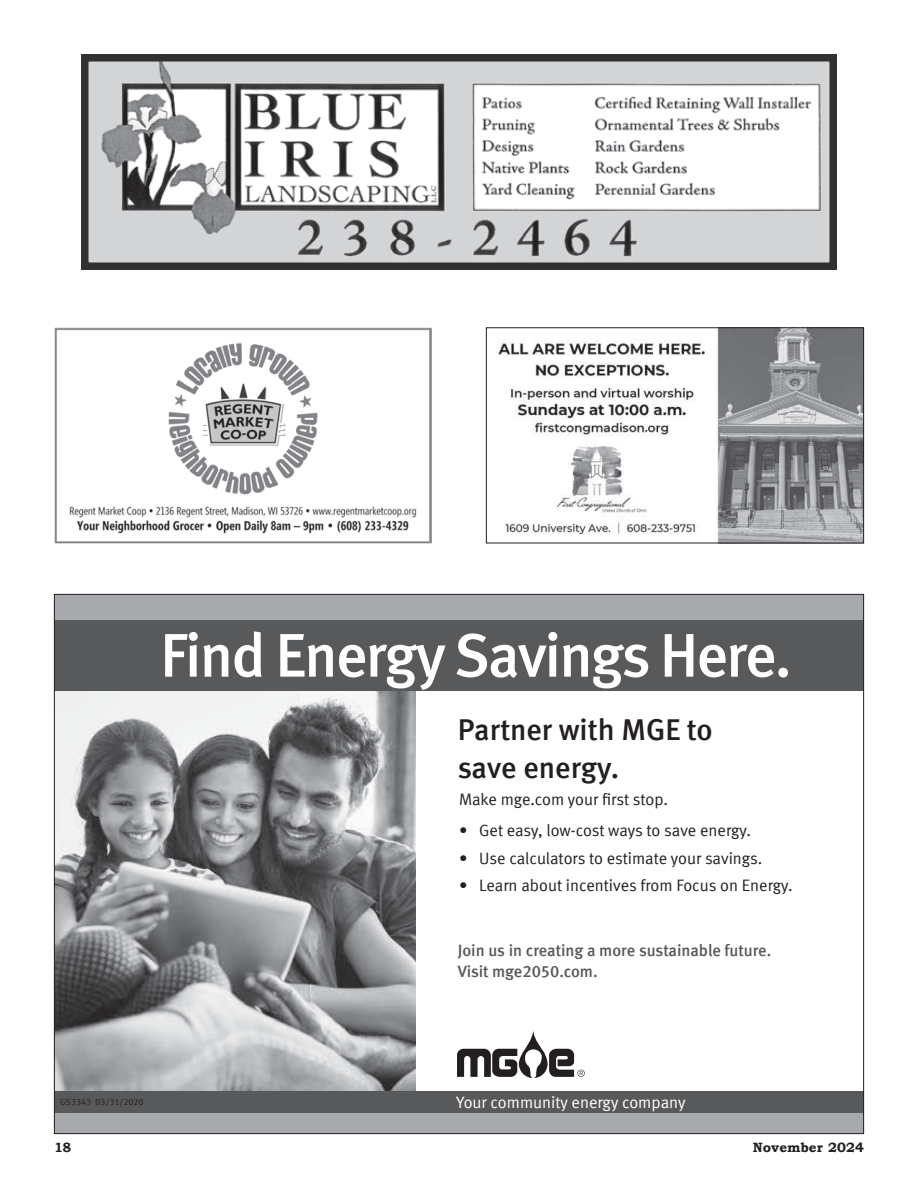
<style>
.page{position:relative;width:918px;height:1188px;background:#fff}
.page>*{position:absolute;margin:0;border:0;box-sizing:border-box;transform-origin:0 0}
.t1{font:61.5px "Meta Medium LF";letter-spacing:-.03em;color:#fff}
.t2{font:30.15px/38.4px "Meta Medium LF";color:#231f20}
.t3{font:16.5px "Meta Normal LF";letter-spacing:-.005em;color:#231f20}
.t4{font:16.5px/21px "Meta Medium LF";letter-spacing:-.005em;color:#58595b}
.t5{font:16.5px "Meta Normal LF";color:#fff}
.t6{font:700 13.5px "Bookman Old Style";letter-spacing:.005em;color:#231f20}
.t7{font:9px "Meta Normal LF";color:#231f20}
</style>
<div class="page">
<img style="left:90px;top:63px;width:738px;height:198px">
<div style="left:81px;top:54px;width:756px;height:216px;border:8px solid #323031"></div>
<img style="left:54px;top:327px;width:378px;height:216px">
<img style="left:498px;top:329px;width:364px;height:212px">
<div style="left:486px;top:327px;width:378px;height:216px;border:1px solid #231f20"></div>
<img style="left:56px;top:691px;width:360px;height:400px">
<div style="left:54px;top:1091px;width:810px;height:43px;background:#58595b"></div>
<div style="left:54px;top:594px;width:810px;height:97px;background:#58595b"></div>
<div style="left:54px;top:594px;width:810px;height:25px;background:#a7a9ac"></div>
<div style="left:54px;top:1114px;width:810px;height:20px;background:#a7a9ac"></div>
<svg style="left:457px;top:1030px;width:128px;height:48px"></svg>
<h1 class="t1" style="left:160px;top:620px;width:633px">Find Energy Savings Here.</h1>
<h2 class="t2" style="left:458px;top:710px;width:257px">Partner with MGE to save energy.</h2>
<p class="t3" style="left:459px;top:790px;width:211px">Make mge.com your first stop.</p>
<p class="t3" style="left:459px;top:821px;width:294px">• Get easy, low-cost ways to save energy.</p>
<p class="t3" style="left:459px;top:848px;width:305px">• Use calculators to estimate your savings.</p>
<p class="t3" style="left:459px;top:876px;width:335px">• Learn about incentives from Focus on Energy.</p>
<p class="t7" style="left:60px;top:1097px;width:85px">GS3343 03/31/2020</p>
<p class="t4" style="left:458px;top:940px;width:315px">Join us in creating a more sustainable future.<br>Visit mge2050.com.</p>
<p class="t5" style="left:456px;top:1093px;width:231px">Your community energy company</p>
<p class="t6" style="left:54px;top:1140px;width:19px">18</p>
<p class="t6" style="left:753px;top:1140px;width:113px">November 2024</p>
</div>
